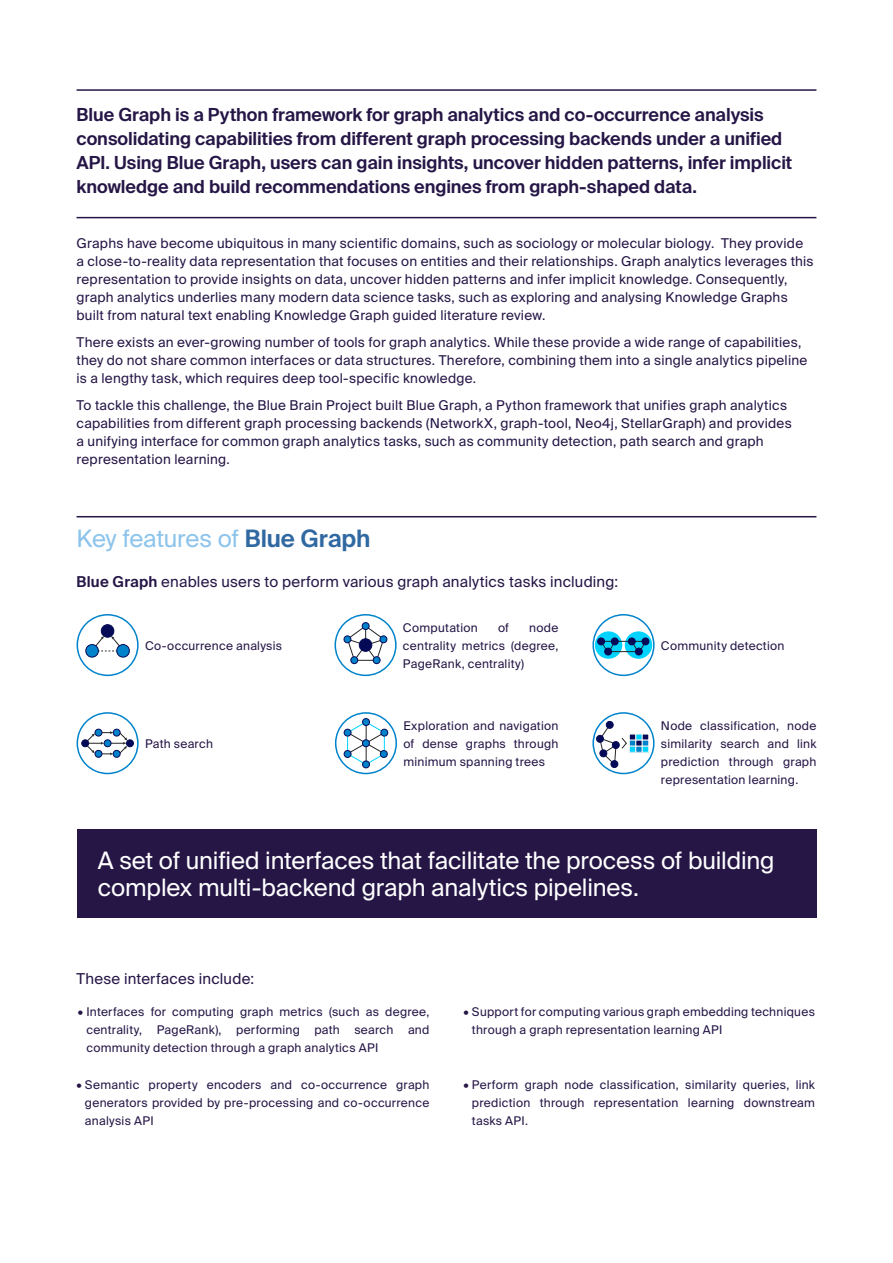
<style>
.page{position:relative;width:893px;height:1263px;background:#fff}
.page>*{position:absolute;margin:0;border:0;box-sizing:border-box;transform-origin:0 0}
.t1{font:24px/27px "Suisse Intl";letter-spacing:-.005em;color:#fff}
.t2{font:24px "Suisse Intl";letter-spacing:-.015em;color:#8dc4ec}
.t3{font:600 18px/24px "Suisse Intl";letter-spacing:-.005em;color:#251646}
.t4{font:15px "Suisse Intl";letter-spacing:.015em;color:#251646}
.t5{font:13.5px/18px "Suisse Intl";letter-spacing:.02em;color:#251646}
.t6{font:12px/18px "Suisse Intl";letter-spacing:.02em;color:#251646;text-align:justify}
.s1{font-weight:600;color:#3068a1}
.s2{font-weight:600}
</style>
<div class="page">
<hr style="left:77px;top:89px;width:739px;height:2px;background:#251646">
<div style="left:77px;top:829px;width:739px;height:88px;background:#251646"></div>
<hr style="left:77px;top:217px;width:739px;height:1px;background:#251646">
<hr style="left:77px;top:516px;width:739px;height:1px;background:#251646">
<svg style="left:77px;top:614px;width:62px;height:62px"></svg>
<div style="left:117px;top:644px;width:12px;height:13px;background:#0083cb;border-radius:50%"></div>
<div style="left:117px;top:644px;width:13px;height:13px;border:1px solid #050a56;border-radius:50%"></div>
<div style="left:86px;top:644px;width:12px;height:13px;background:#0083cb;border-radius:50%"></div>
<div style="left:86px;top:644px;width:13px;height:13px;border:1px solid #050a56;border-radius:50%"></div>
<svg style="left:77px;top:712px;width:62px;height:62px"></svg>
<div style="left:104px;top:740px;width:7px;height:7px;background:#0083cb;border-radius:50%"></div>
<div style="left:104px;top:740px;width:7px;height:7px;border:1px solid #050a56;border-radius:50%"></div>
<div style="left:113px;top:750px;width:7px;height:7px;background:#0083cb;border-radius:50%"></div>
<div style="left:113px;top:750px;width:7px;height:7px;border:1px solid #050a56;border-radius:50%"></div>
<div style="left:95px;top:750px;width:7px;height:7px;background:#0083cb;border-radius:50%"></div>
<div style="left:95px;top:750px;width:7px;height:7px;border:1px solid #050a56;border-radius:50%"></div>
<div style="left:113px;top:729px;width:7px;height:7px;background:#0083cb;border-radius:50%"></div>
<div style="left:113px;top:729px;width:7px;height:7px;border:1px solid #050a56;border-radius:50%"></div>
<div style="left:95px;top:729px;width:7px;height:7px;background:#0083cb;border-radius:50%"></div>
<div style="left:95px;top:729px;width:7px;height:7px;border:1px solid #050a56;border-radius:50%"></div>
<div style="left:82px;top:740px;width:7px;height:7px;background:#050a56;border-radius:50%"></div>
<div style="left:82px;top:740px;width:7px;height:7px;border:1px solid #050a56;border-radius:50%"></div>
<div style="left:126px;top:740px;width:7px;height:7px;background:#050a56;border-radius:50%"></div>
<div style="left:126px;top:740px;width:8px;height:7px;border:1px solid #050a56;border-radius:50%"></div>
<svg style="left:592px;top:712px;width:63px;height:62px"></svg>
<svg style="left:334px;top:614px;width:63px;height:62px"></svg>
<div style="left:359px;top:639px;width:13px;height:12px;background:#050a56;border-radius:50%"></div>
<div style="left:359px;top:639px;width:13px;height:12px;border:1px solid #050a56;border-radius:50%"></div>
<div style="left:362px;top:623px;width:7px;height:6px;background:#0083cb;border-radius:50%"></div>
<div style="left:362px;top:622px;width:7px;height:8px;border:1px solid #050a56;border-radius:50%"></div>
<div style="left:380px;top:636px;width:7px;height:7px;background:#0083cb;border-radius:50%"></div>
<div style="left:380px;top:636px;width:7px;height:7px;border:1px solid #050a56;border-radius:50%"></div>
<div style="left:373px;top:657px;width:7px;height:7px;background:#0083cb;border-radius:50%"></div>
<div style="left:373px;top:657px;width:7px;height:7px;border:1px solid #050a56;border-radius:50%"></div>
<div style="left:351px;top:657px;width:7px;height:7px;background:#0083cb;border-radius:50%"></div>
<div style="left:351px;top:657px;width:7px;height:7px;border:1px solid #050a56;border-radius:50%"></div>
<div style="left:344px;top:636px;width:7px;height:7px;background:#0083cb;border-radius:50%"></div>
<div style="left:344px;top:636px;width:7px;height:7px;border:1px solid #050a56;border-radius:50%"></div>
<svg style="left:335px;top:712px;width:62px;height:62px"></svg>
<div style="left:363px;top:718px;width:6px;height:7px;background:#0083cb;border-radius:50%"></div>
<div style="left:362px;top:718px;width:8px;height:8px;border:1px solid #050a56;border-radius:50%"></div>
<div style="left:381px;top:729px;width:7px;height:7px;background:#0083cb;border-radius:50%"></div>
<div style="left:381px;top:729px;width:7px;height:7px;border:1px solid #050a56;border-radius:50%"></div>
<div style="left:380px;top:750px;width:7px;height:7px;background:#0083cb;border-radius:50%"></div>
<div style="left:380px;top:750px;width:7px;height:7px;border:1px solid #050a56;border-radius:50%"></div>
<div style="left:362px;top:740px;width:7px;height:7px;background:#0083cb;border-radius:50%"></div>
<div style="left:362px;top:740px;width:7px;height:7px;border:1px solid #050a56;border-radius:50%"></div>
<div style="left:344px;top:729px;width:7px;height:7px;background:#0083cb;border-radius:50%"></div>
<div style="left:344px;top:729px;width:7px;height:7px;border:1px solid #050a56;border-radius:50%"></div>
<div style="left:344px;top:750px;width:7px;height:7px;background:#0083cb;border-radius:50%"></div>
<div style="left:344px;top:750px;width:7px;height:7px;border:1px solid #050a56;border-radius:50%"></div>
<div style="left:363px;top:761px;width:6px;height:7px;background:#0083cb;border-radius:50%"></div>
<div style="left:362px;top:761px;width:8px;height:7px;border:1px solid #050a56;border-radius:50%"></div>
<svg style="left:592px;top:614px;width:63px;height:62px"></svg>
<div style="left:598px;top:638px;width:7px;height:7px;background:#050a56;border-radius:50%"></div>
<div style="left:597px;top:638px;width:8px;height:7px;border:1px solid #050a56;border-radius:50%"></div>
<div style="left:611px;top:638px;width:7px;height:7px;background:#050a56;border-radius:50%"></div>
<div style="left:611px;top:638px;width:7px;height:7px;border:1px solid #050a56;border-radius:50%"></div>
<div style="left:605px;top:648px;width:7px;height:7px;background:#050a56;border-radius:50%"></div>
<div style="left:605px;top:648px;width:7px;height:7px;border:1px solid #050a56;border-radius:50%"></div>
<p class="t3" style="left:77px;top:102px;width:717px">Blue Graph is a Python framework for graph analytics and co-occurrence analysis consolidating capabilities from different graph processing backends under a unified API. Using Blue Graph, users can gain insights, uncover hidden patterns, infer implicit knowledge and build recommendations engines from graph-shaped data.</p>
<p class="t5" style="left:77px;top:234px;width:739px">Graphs have become ubiquitous in many scientific domains, such as sociology or molecular biology. They provide a close-to-reality data representation that focuses on entities and their relationships. Graph analytics leverages this representation to provide insights on data, uncover hidden patterns and infer implicit knowledge. Consequently, graph analytics underlies many modern data science tasks, such as exploring and analysing Knowledge Graphs built from natural text enabling Knowledge Graph guided literature review.</p>
<p class="t5" style="left:77px;top:333px;width:732px">There exists an ever-growing number of tools for graph analytics. While these provide a wide range of capabilities, they do not share common interfaces or data structures. Therefore, combining them into a single analytics pipeline is a lengthy task, which requires deep tool-specific knowledge.</p>
<p class="t5" style="left:77px;top:396px;width:717px">To tackle this challenge, the Blue Brain Project built Blue Graph, a Python framework that unifies graph analytics capabilities from different graph processing backends (NetworkX, graph-tool, Neo4j, StellarGraph) and provides a unifying interface for common graph analytics tasks, such as community detection, path search and graph representation learning.</p>
<h1 class="t2" style="left:77px;top:525px;width:296px">Key features of <span class="s1">Blue Graph</span></h1>
<p class="t4" style="left:77px;top:573px;width:543px"><span class="s2">Blue Graph</span> enables users to perform various graph analytics tasks including:</p>
<p class="t6" style="left:145px;top:636px;width:139px">Co-occurrence analysis</p>
<p class="t6" style="left:145px;top:735px;width:69px">Path search</p>
<p class="t6" style="left:403px;top:618px;width:76px">Computation</p>
<p class="t6" style="left:498px;top:618px;width:13px">of</p>
<p class="t6" style="left:403px;top:618px;width:157px;text-indent:126px">node centrality metrics (degree, PageRank, centrality)</p>
<p class="t6" style="left:403px;top:717px;width:157px">Exploration and navigation of dense graphs through minimum spanning trees</p>
<p class="t6" style="left:661px;top:636px;width:125px">Community detection</p>
<p class="t6" style="left:661px;top:717px;width:157px">Node classification, node similarity search and link prediction through graph representation learning.</p>
<h1 class="t1" style="left:98px;top:847px;width:678px">A set of unified interfaces that facilitate the process of building complex multi-backend graph analytics pipelines.</h1>
<p class="t4" style="left:77px;top:970px;width:179px">These interfaces include:</p>
<p class="t6" style="left:86px;top:1003px;width:345px;text-indent:-8px">• Interfaces for computing graph metrics (such as degree, centrality, PageRank), performing path search and community detection through a graph analytics API</p>
<p class="t6" style="left:85px;top:1075px;width:346px;text-indent:-8px">• Semantic property encoders and co-occurrence graph generators provided by pre-processing and co-occurrence analysis API</p>
<p class="t6" style="left:472px;top:1003px;width:345px;text-indent:-8px">• Support for computing various graph embedding techniques through a graph representation learning API</p>
<p class="t6" style="left:472px;top:1075px;width:345px;text-indent:-8px">• Perform graph node classification, similarity queries, link prediction through representation learning downstream tasks API.</p>
</div>
